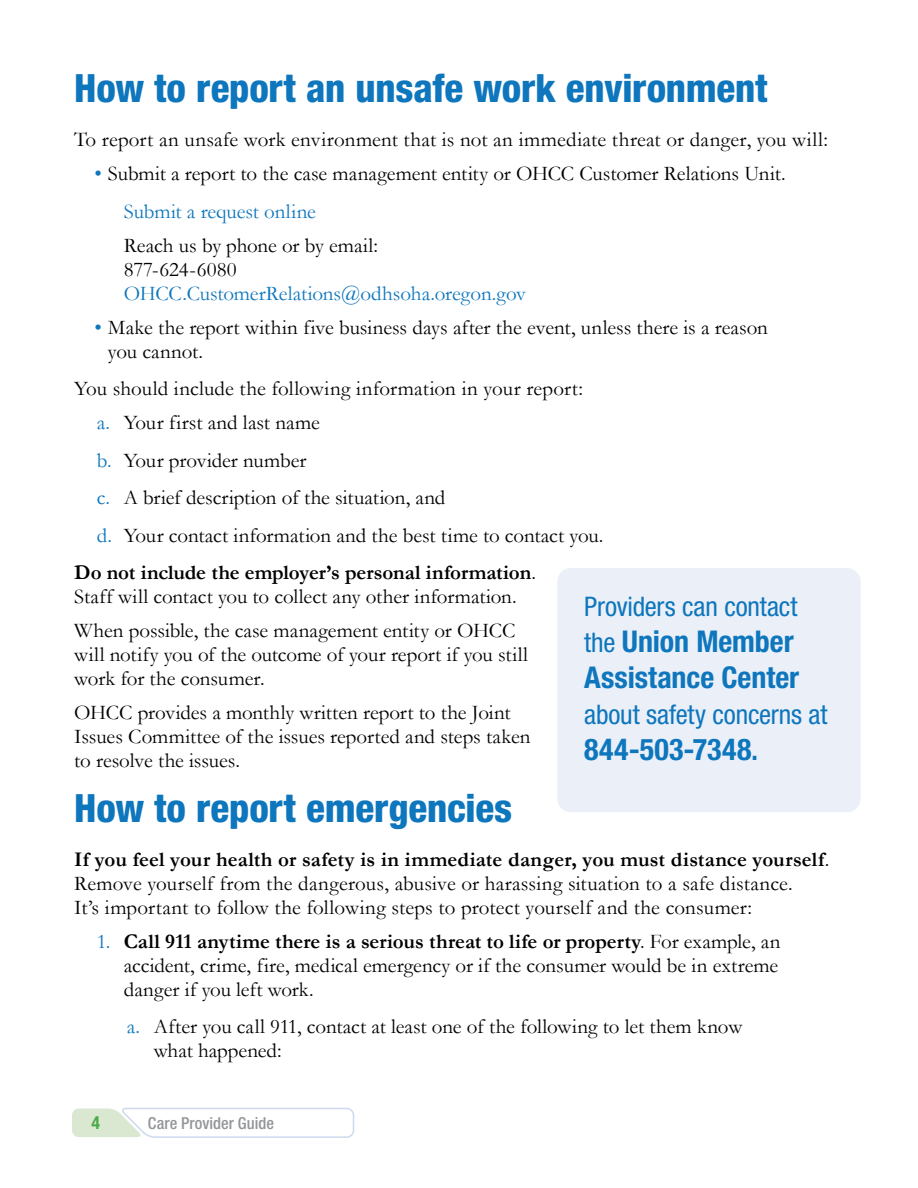
<style>
.page{position:relative;width:918px;height:1188px;background:#fff}
.page>*{position:absolute;margin:0;border:0;box-sizing:border-box;transform-origin:0 0}
.t1{font:800 condensed 39px "Helvetica Neue LT Std";letter-spacing:-.005em;color:#0d76bd}
.t2{font:700 condensed 30px/36px "Helvetica Neue LT Std";color:#0d76bd}
.t3{font:condensed 27px "Helvetica Neue LT Std";letter-spacing:-.005em;color:#0d76bd}
.t4{font:21px/24px "Garamond";color:#000}
.t5{font:700 21px "Garamond";letter-spacing:-.005em;color:#000}
.t6{font:21px "Garamond";letter-spacing:-.005em;color:#0d76bd}
.t7{font:700 condensed 18px "Helvetica Neue LT Std";color:#4cab48}
.t8{font:500 condensed 16.5px "Helvetica Neue LT Std";color:#939598}
.s1{color:#0d76bd}
.s2{font-weight:400}
.s3{font-weight:700}
.s4{font-weight:400;font-size:27px}
.s5{font-size:27px}
</style>
<div class="page">
<svg style="left:72px;top:1107px;width:283px;height:31px"></svg>
<div style="left:557px;top:568px;width:304px;height:244px;background:#ebeff8;border-radius:14px"></div>
<h1 class="t1" style="left:74px;top:64px;width:695px">How to report an unsafe work environment</h1>
<p class="t4" style="left:74px;top:127px;width:755px">To report an unsafe work environment that is not an immediate threat or danger, you will:</p>
<p class="t4" style="left:124px;top:154px;width:663px;line-height:37.5px;text-indent:-29px"><span class="s1">•</span> Submit a report to the case management entity or OHCC Customer Relations Unit.<br><span class="s1">Submit a request online</span></p>
<p class="t4" style="left:124px;top:233px;width:256px">Reach us by phone or by email:<br>877-624-6080</p>
<p class="t6" style="left:124px;top:279px;width:404px">OHCC.CustomerRelations@odhsoha.oregon.gov</p>
<p class="t4" style="left:108px;top:315px;width:661px;text-indent:-14px"><span class="s1">•</span> Make the report within five business days after the event, unless there is a reason you cannot.</p>
<p class="t4" style="left:97px;top:371px;width:488px;line-height:34px;text-indent:-22px">You should include the following information in your report: <span class="s1">a.</span> Your first and last name</p>
<p class="t4" style="left:97px;top:448px;width:211px"><span class="s1">b.</span> Your provider number</p>
<p class="t4" style="left:97px;top:485px;width:350px"><span class="s1">c.</span> A brief description of the situation, and</p>
<p class="t4" style="left:97px;top:523px;width:508px"><span class="s1">d.</span> Your contact information and the best time to contact you.</p>
<p class="t5" style="left:74px;top:558px;width:463px">Do not include the employer’s personal information<span class="s2">.</span></p>
<p class="t4" style="left:74px;top:579px;width:444px;line-height:34px">Staff will contact you to collect any other information.<br>When possible, the case management entity or OHCC</p>
<p class="t4" style="left:74px;top:642px;width:455px">will notify you of the outcome of your report if you still work for the consumer.</p>
<p class="t4" style="left:74px;top:700px;width:458px">OHCC provides a monthly written report to the Joint<br>Issues Committee of the issues reported and steps taken to resolve the issues.</p>
<h1 class="t1" style="left:74px;top:784px;width:439px">How to report emergencies</h1>
<p class="t4" style="left:74px;top:847px;width:757px"><span class="s3">If you feel your health or safety is in immediate danger, you must distance yourself</span>.<br>Remove yourself from the dangerous, abusive or harassing situation to a safe distance.<br>It’s important to follow the following steps to protect yourself and the consumer:</p>
<p class="t4" style="left:124px;top:929px;width:658px;text-align:justify;text-indent:-27px"><span class="s1">1.</span> <span class="s3">Call 911 anytime there is a serious threat to life or property</span>. For example, an accident, crime, fire, medical emergency or if the consumer would be in extreme danger if you left work.</p>
<p class="t4" style="left:154px;top:1014px;width:590px;text-indent:-27px"><span class="s1">a.</span> After you call 911, contact at least one of the following to let them know what happened:</p>
<p class="t3" style="left:584px;top:591px;width:215px">Providers can contact</p>
<h2 class="t2" style="left:584px;top:623px;width:216px"><span class="s4">the</span> Union Member<br>Assistance Center</h2>
<p class="t3" style="left:584px;top:699px;width:245px">about safety concerns at</p>
<h2 class="t2" style="left:584px;top:731px;width:175px">844-503-7348<span class="s5">.</span></h2>
<p class="t7" style="left:91px;top:1112px;width:10px">4</p>
<p class="t8" style="left:148px;top:1113px;width:128px">Care Provider Guide</p>
</div>
